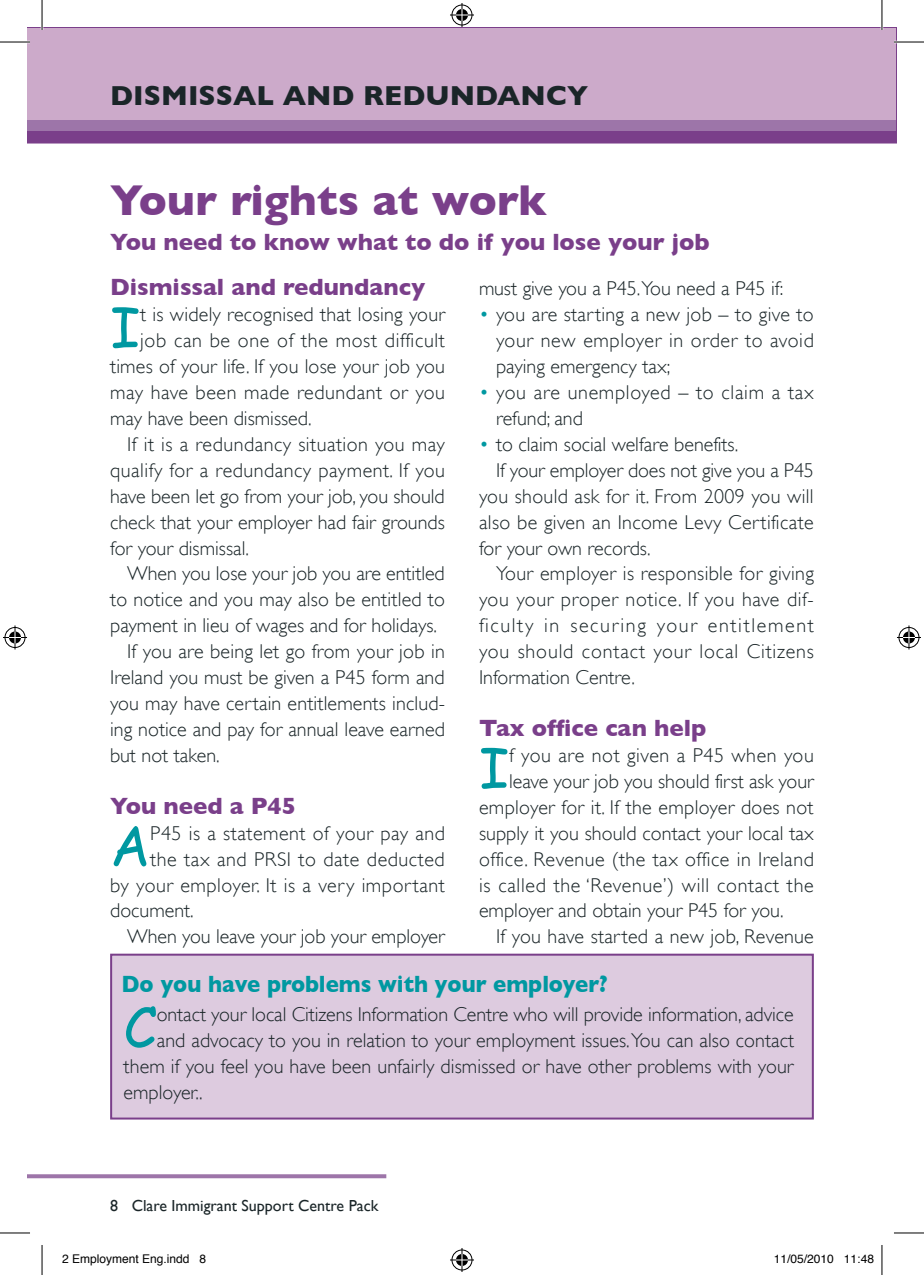
<style>
.page{position:relative;width:924px;height:1275px;background:#fff}
.page>*{position:absolute;margin:0;border:0;box-sizing:border-box;transform-origin:0 0}
.t1{font:54.8px "Comic Sans MS";color:#0098a1}
.t2{font:700 44px "Gill Sans";letter-spacing:-.005em;color:#7a3f8a}
.t3{font:700 28px "Gill Sans";letter-spacing:.005em;color:#1a2528}
.t4{font:700 24px "Gill Sans";color:#7a3f8a}
.t5{font:700 24px "Gill Sans";color:#0098a1;scale:.92 1}
.t6{font:300 20px/25.8px "Gill Sans";letter-spacing:.005em;color:#1a2528;text-align:justify}
.t7{font:300 20px "Gill Sans";letter-spacing:.025em;color:#1a2528}
.t8{font:300 20px "Gill Sans";letter-spacing:.03em;color:#1a2528}
.t9{font:300 20px/26px "Gill Sans";letter-spacing:.035em;color:#1a2528}
.t10{font:300 20px "Gill Sans";letter-spacing:.045em;color:#1a2528}
.t11{font:300 20px "Gill Sans";letter-spacing:.08em;color:#1a2528}
.t12{font:16px "Gill Sans";color:#1a2528}
.t13{font:12px "Helvetica";color:#000}
.s1{color:#0098a1}
</style>
<div class="page">
<svg style="left:28px;top:1174px;width:358px;height:4px"></svg>
<svg style="left:28px;top:131px;width:867px;height:13px;background:#7e468e"></svg>
<div style="left:28px;top:28px;width:867px;height:103px;background:#9d75a9"></div>
<div style="left:28px;top:28px;width:867px;height:91px;background:#ccaaca"></div>
<div style="left:110px;top:953px;width:703px;height:166px;background:#ddcbdf;border:2px solid #7a3f8a"></div>
<hr style="left:0;top:41px;width:30px;height:2px;background:#fff">
<hr style="left:893px;top:41px;width:30px;height:2px;background:#fff">
<hr style="left:41px;top:0;width:2px;height:30px;background:#fff">
<hr style="left:880px;top:0;width:2px;height:30px;background:#fff">
<hr style="left:0;top:42px;width:30px;height:1px;background:#000">
<hr style="left:893px;top:42px;width:30px;height:1px;background:#000">
<hr style="left:0;top:1232px;width:30px;height:1px;background:#000">
<hr style="left:893px;top:1232px;width:30px;height:1px;background:#000">
<hr style="left:42px;top:0;width:1px;height:30px;background:#000">
<hr style="left:42px;top:1245px;width:1px;height:30px;background:#000">
<hr style="left:881px;top:0;width:1px;height:30px;background:#000">
<hr style="left:881px;top:1245px;width:1px;height:30px;background:#000">
<svg style="left:450px;top:3px;width:24px;height:24px"></svg>
<svg style="left:450px;top:1248px;width:24px;height:24px"></svg>
<svg style="left:3px;top:625px;width:24px;height:24px"></svg>
<svg style="left:897px;top:625px;width:23px;height:24px"></svg>
<h3 class="t3" style="left:110px;top:79px;width:17px">Dis</h3>
<h3 class="t3" style="left:161px;top:79px;width:45px">missal</h3>
<h3 class="t3" style="left:282px;top:79px;width:285px">and redundancy</h3>
<h2 class="t2" style="left:110px;top:175px;width:438px">Your rights at work</h2>
<p class="t4" style="left:110px;top:228px;width:600px">You need to know what to do if you lose your job</p>
<p class="t4" style="left:110px;top:273px;width:316px">Dismissal and redundancy</p>
<h1 class="t1" style="left:110px;top:287px;width:31px">I</h1>
<p class="t6" style="left:140px;top:302px;width:306px">t is widely recognised that losing your</p>
<p class="t9" style="left:140px;top:327px;width:306px">job can be one of the most difficult</p>
<p class="t6" style="left:110px;top:353px;width:336px">times of your life. If you lose your job you</p>
<p class="t8" style="left:110px;top:381px;width:336px">may have been made redundant or you</p>
<p class="t6" style="left:110px;top:405px;width:203px">may have been dismissed.</p>
<p class="t7" style="left:127px;top:433px;width:319px">If it is a redundancy situation you may</p>
<p class="t7" style="left:110px;top:459px;width:336px">qualify for a redundancy payment. If you</p>
<p class="t6" style="left:110px;top:483px;width:336px">have been let go from your job, you should</p>
<p class="t6" style="left:110px;top:509px;width:336px">check that your employer had fair grounds</p>
<p class="t6" style="left:110px;top:535px;width:140px">for your dismissal.</p>
<p class="t6" style="left:127px;top:561px;width:319px">When you lose your job you are entitled</p>
<p class="t6" style="left:110px;top:587px;width:336px">to notice and you may also be entitled to</p>
<p class="t6" style="left:110px;top:612px;width:328px">payment in lieu of wages and for holidays.</p>
<p class="t6" style="left:127px;top:638px;width:319px">If you are being let go from your job in</p>
<p class="t6" style="left:110px;top:664px;width:336px">Ireland you must be given a P45 form and</p>
<p class="t6" style="left:110px;top:690px;width:336px">you may have certain entitlements includ-</p>
<p class="t6" style="left:110px;top:716px;width:336px">ing notice and pay for annual leave earned</p>
<p class="t6" style="left:110px;top:742px;width:111px">but not taken.</p>
<p class="t4" style="left:110px;top:791px;width:187px">You need a P45</p>
<h1 class="t1" style="left:110px;top:805px;width:42px">A</h1>
<p class="t7" style="left:150px;top:821px;width:296px">P45 is a statement of your pay and</p>
<p class="t8" style="left:150px;top:847px;width:296px">the tax and PRSI to date deducted</p>
<p class="t7" style="left:110px;top:873px;width:336px">by your employer. It is a very important</p>
<p class="t6" style="left:110px;top:898px;width:85px">document.</p>
<p class="t6" style="left:127px;top:923px;width:319px">When you leave your job your employer</p>
<p class="t6" style="left:479px;top:276px;width:305px">must give you a P45.You need a P45 if:</p>
<p class="t6" style="left:496px;top:302px;width:319px;text-indent:-17px"><span class="s1">•</span> you are starting a new job – to give to your new employer in order to avoid paying emergency tax;</p>
<p class="t9" style="left:496px;top:379px;width:319px;text-indent:-17px"><span class="s1">•</span> you are unemployed – to claim a tax refund; and</p>
<p class="t6" style="left:479px;top:431px;width:260px"><span class="s1">•</span> to claim social welfare benefits.</p>
<p class="t6" style="left:496px;top:457px;width:319px">If your employer does not give you a P45</p>
<p class="t6" style="left:479px;top:483px;width:336px">you should ask for it. From 2009 you will</p>
<p class="t6" style="left:479px;top:509px;width:336px">also be given an Income Levy Certificate</p>
<p class="t6" style="left:479px;top:535px;width:173px">for your own records.</p>
<p class="t6" style="left:496px;top:561px;width:319px">Your employer is responsible for giving</p>
<p class="t8" style="left:479px;top:588px;width:336px">you your proper notice. If you have dif-</p>
<p class="t11" style="left:479px;top:614px;width:336px">ficulty in securing your entitlement</p>
<p class="t10" style="left:479px;top:640px;width:336px">you should contact your local Citizens</p>
<p class="t6" style="left:479px;top:664px;width:157px">Information Centre.</p>
<p class="t4" style="left:479px;top:714px;width:229px">Tax office can help</p>
<h1 class="t1" style="left:479px;top:727px;width:31px">I</h1>
<p class="t8" style="left:509px;top:744px;width:306px">f you are not given a P45 when you</p>
<p class="t6" style="left:509px;top:768px;width:306px">leave your job you should first ask your</p>
<p class="t6" style="left:479px;top:794px;width:336px">employer for it. If the employer does not</p>
<p class="t6" style="left:479px;top:820px;width:336px">supply it you should contact your local tax</p>
<p class="t7" style="left:479px;top:847px;width:336px">office. Revenue (the tax office in Ireland</p>
<p class="t9" style="left:479px;top:872px;width:336px">is called the ‘Revenue’) will contact the</p>
<p class="t6" style="left:479px;top:898px;width:306px">employer and obtain your P45 for you.</p>
<p class="t6" style="left:496px;top:923px;width:319px">If you have started a new job, Revenue</p>
<p class="t5" style="left:121px;top:970px;width:530px">Do you have problems with your employer?</p>
<h1 class="t1" style="left:124px;top:986px;width:35px">C</h1>
<p class="t6" style="left:157px;top:1001px;width:638px">ontact your local Citizens Information Centre who will provide information, advice</p>
<p class="t6" style="left:157px;top:1027px;width:638px">and advocacy to you in relation to your employment issues. You can also contact</p>
<p class="t6" style="left:123px;top:1053px;width:671px">them if you feel you have been unfairly dismissed or have other problems with your</p>
<p class="t6" style="left:123px;top:1079px;width:80px">employer..</p>
<p class="t12" style="left:110px;top:1196px;width:270px">8 Clare Immigrant Support Centre Pack</p>
<p class="t13" style="left:62px;top:1249px;width:146px">2 Employment Eng.indd 8</p>
<p class="t13" style="left:773px;top:1249px;width:102px">11/05/2010 11:48</p>
</div>
